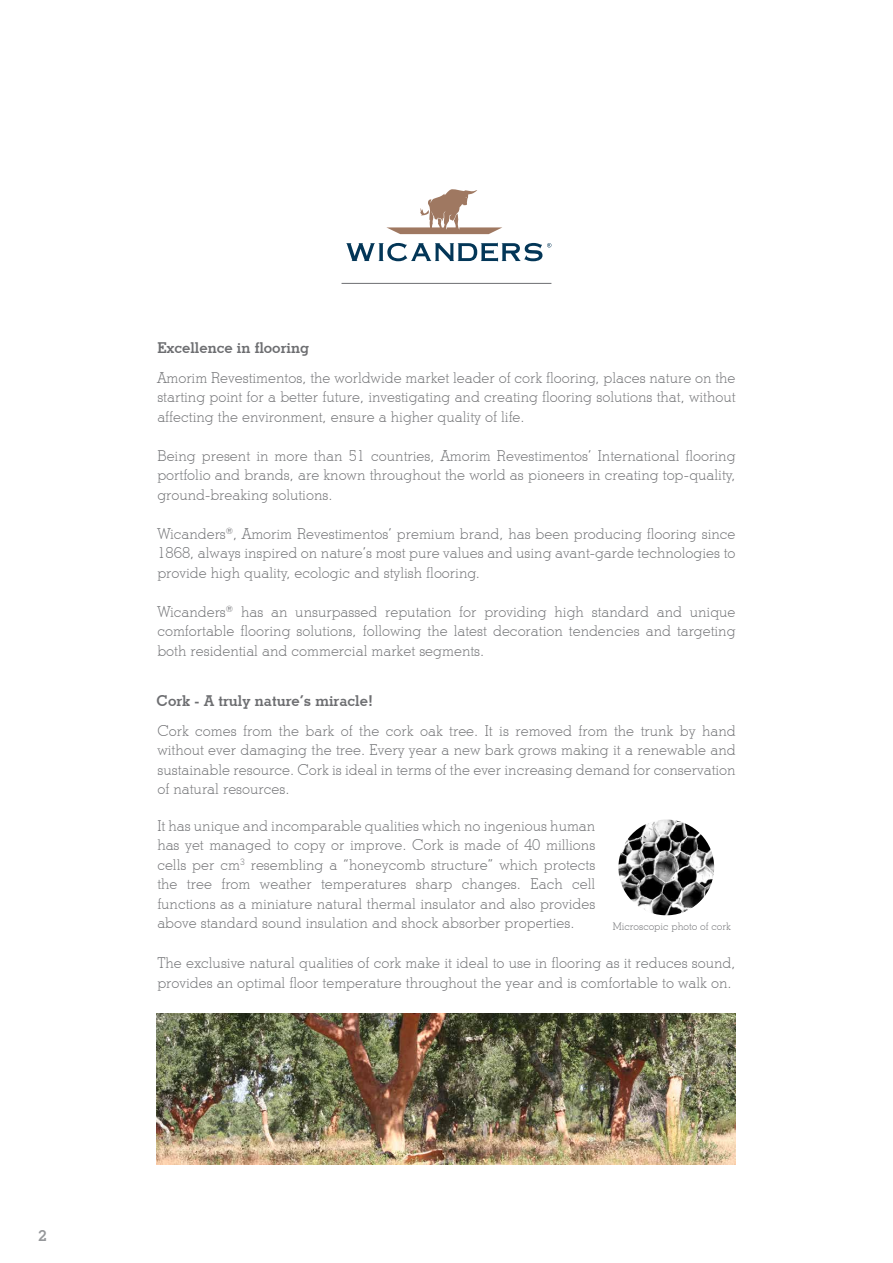
<style>
.page{position:relative;width:893px;height:1263px;background:#fff}
.page>*{position:absolute;margin:0;border:0;box-sizing:border-box;transform-origin:0 0}
.t1{font:300 15px/19.5px "Stymie BT";color:#6d6e71;text-align:justify}
.t2{font:700 15px "Stymie BT";color:#6d6e71}
.t3{font:700 15px "Stymie BT";color:#95979a}
.t4{font:300 10.5px "Stymie BT";color:#6d6e71}
</style>
<div class="page">
<hr style="left:342px;top:283px;width:209px;height:1px;background:#6d6e71">
<svg style="left:386px;top:189px;width:116px;height:45px"></svg>
<svg style="left:346px;top:243px;width:205px;height:19px"></svg>
<img style="left:157px;top:1013px;width:578px;height:151px">
<img style="left:618px;top:820px;width:96px;height:95px;border-radius:46px">
<p class="t3" style="left:38px;top:1226px;width:10px">2</p>
<p class="t2" style="left:157px;top:338px;width:153px">Excellence in flooring</p>
<p class="t1" style="left:157px;top:368px;width:580px">Amorim Revestimentos, the worldwide market leader of cork flooring, places nature on the starting point for a better future, investigating and creating flooring solutions that, without affecting the environment, ensure a higher quality of life.</p>
<p class="t1" style="left:157px;top:446px;width:580px">Being present in more than 51 countries, Amorim Revestimentos’ International flooring portfolio and brands, are known throughout the world as pioneers in creating top-quality, ground-breaking solutions.</p>
<p class="t1" style="left:157px;top:524px;width:580px">Wicanders<sup>®</sup>, Amorim Revestimentos’ premium brand, has been producing flooring since 1868, always inspired on nature’s most pure values and using avant-garde technologies to provide high quality, ecologic and stylish flooring.</p>
<p class="t1" style="left:157px;top:602px;width:580px">Wicanders<sup>®</sup> has an unsurpassed reputation for providing high standard and unique comfortable flooring solutions, following the latest decoration tendencies and targeting both residential and commercial market segments.</p>
<p class="t2" style="left:157px;top:691px;width:218px">Cork - A truly nature’s miracle!</p>
<p class="t1" style="left:157px;top:721px;width:580px">Cork comes from the bark of the cork oak tree. It is removed from the trunk by hand without ever damaging the tree. Every year a new bark grows making it a renewable and sustainable resource. Cork is ideal in terms of the ever increasing demand for conservation of natural resources.</p>
<p class="t1" style="left:157px;top:816px;width:439px">It has unique and incomparable qualities which no ingenious human has yet managed to copy or improve. Cork is made of 40 millions cells per cm<sup>3</sup> resembling a “honeycomb structure” which protects the tree from weather temperatures sharp changes. Each cell functions as a miniature natural thermal insulator and also provides above standard sound insulation and shock absorber properties.</p>
<p class="t4" style="left:613px;top:920px;width:120px">Microscopic photo of cork</p>
<p class="t1" style="left:157px;top:953px;width:580px">The exclusive natural qualities of cork make it ideal to use in flooring as it reduces sound, provides an optimal floor temperature throughout the year and is comfortable to walk on.</p>
</div>
